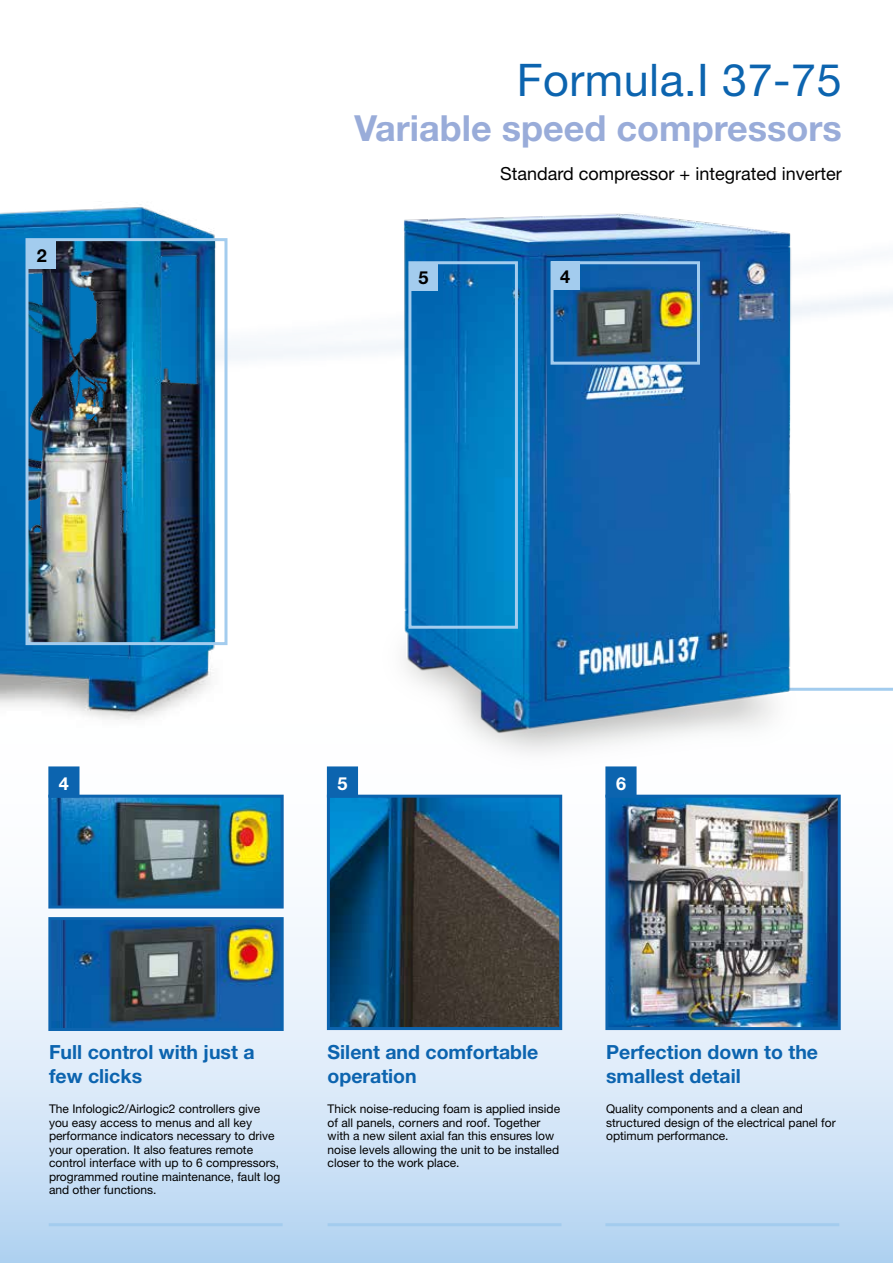
<style>
.page{position:relative;width:893px;height:1263px;background:#fff}
.page>*{position:absolute;margin:0;border:0;box-sizing:border-box;transform-origin:0 0}
.t1{font:45px "Helvetica Neue LT Std";letter-spacing:.01em;color:#0c64af}
.t2{font:700 36px "Helvetica Neue LT Std";color:#99acd9}
.t3{font:700 19.5px/24px "Helvetica Neue LT Std";color:#0c64af}
.t4{font:18px "Helvetica Neue LT Std";color:#000}
.t5{font:700 18px "Helvetica Neue LT Std";color:#000}
.t6{font:700 18px "Helvetica Neue LT Std";color:#fff}
.t7{font:12px/13.5px "Helvetica Neue LT Std";color:#000}
</style>
<div class="page">
<svg style="left:0;top:687px;width:893px;height:576px"></svg>
<hr style="left:778px;top:688px;width:115px;height:3px;background:#a3ccee">
<img style="left:0;top:204px;width:273px;height:530px">
<img style="left:30px;top:242px;width:193px;height:399px">
<div style="left:26px;top:238px;width:201px;height:407px;border:3px solid #a3ccee"></div>
<div style="left:28px;top:240px;width:28px;height:28px;background:#a3ccee"></div>
<img style="left:52px;top:799px;width:228px;height:105px">
<div style="left:48px;top:795px;width:236px;height:113px;border:3px solid #0c64af"></div>
<img style="left:52px;top:921px;width:228px;height:106px">
<div style="left:48px;top:917px;width:236px;height:114px;border:3px solid #0c64af"></div>
<div style="left:50px;top:768px;width:28px;height:28px;background:#0c64af"></div>
<div style="left:48px;top:766px;width:32px;height:31px;border:3px solid #0c64af"></div>
<img style="left:331px;top:801px;width:227px;height:225px">
<div style="left:327px;top:795px;width:235px;height:235px;border:3px solid #0c64af"></div>
<img style="left:609px;top:801px;width:228px;height:225px">
<div style="left:605px;top:795px;width:236px;height:235px;border:3px solid #0c64af"></div>
<img style="left:324px;top:213px;width:530px;height:588px">
<div style="left:408px;top:261px;width:110px;height:368px;border:3px solid #a3ccee"></div>
<div style="left:550px;top:261px;width:150px;height:104px;border:3px solid #a3ccee"></div>
<div style="left:551px;top:261px;width:28px;height:28px;background:#a3ccee"></div>
<div style="left:409px;top:262px;width:29px;height:28px;background:#a3ccee"></div>
<hr style="left:49px;top:1223px;width:234px;height:3px;background:#a3ccee">
<hr style="left:328px;top:1223px;width:233px;height:3px;background:#a3ccee">
<hr style="left:605px;top:1223px;width:234px;height:3px;background:#a3ccee">
<h3 class="t5" style="left:37px;top:245px;width:12px">2</h3>
<h1 class="t1" style="left:517px;top:53px;width:326px">Formula.I 37-75</h1>
<h2 class="t2" style="left:354px;top:106px;width:489px">Variable speed compressors</h2>
<h3 class="t4" style="left:500px;top:163px;width:343px">Standard compressor + integrated inverter</h3>
<h3 class="t5" style="left:419px;top:266px;width:12px">5</h3>
<h3 class="t5" style="left:560px;top:266px;width:12px">4</h3>
<h3 class="t6" style="left:59px;top:772px;width:12px">4</h3>
<h3 class="t6" style="left:337px;top:772px;width:12px">5</h3>
<h3 class="t6" style="left:616px;top:772px;width:12px">6</h3>
<h3 class="t3" style="left:49px;top:1040px;width:207px">Full control with just a few clicks</h3>
<p class="t7" style="left:49px;top:1102px;width:233px">The Infologic2/Airlogic2 controllers give you easy access to menus and all key performance indicators necessary to drive your operation. It also features remote control interface with up to 6 compressors, programmed routine maintenance, fault log and other functions.</p>
<h3 class="t3" style="left:328px;top:1040px;width:212px">Silent and comfortable operation</h3>
<p class="t7" style="left:328px;top:1102px;width:234px">Thick noise-reducing foam is applied inside of all panels, corners and roof. Together with a new silent axial fan this ensures low noise levels allowing the unit to be installed closer to the work place.</p>
<h3 class="t3" style="left:606px;top:1040px;width:213px">Perfection down to the smallest detail</h3>
<p class="t7" style="left:606px;top:1102px;width:231px">Quality components and a clean and structured design of the electrical panel for optimum performance.</p>
</div>
